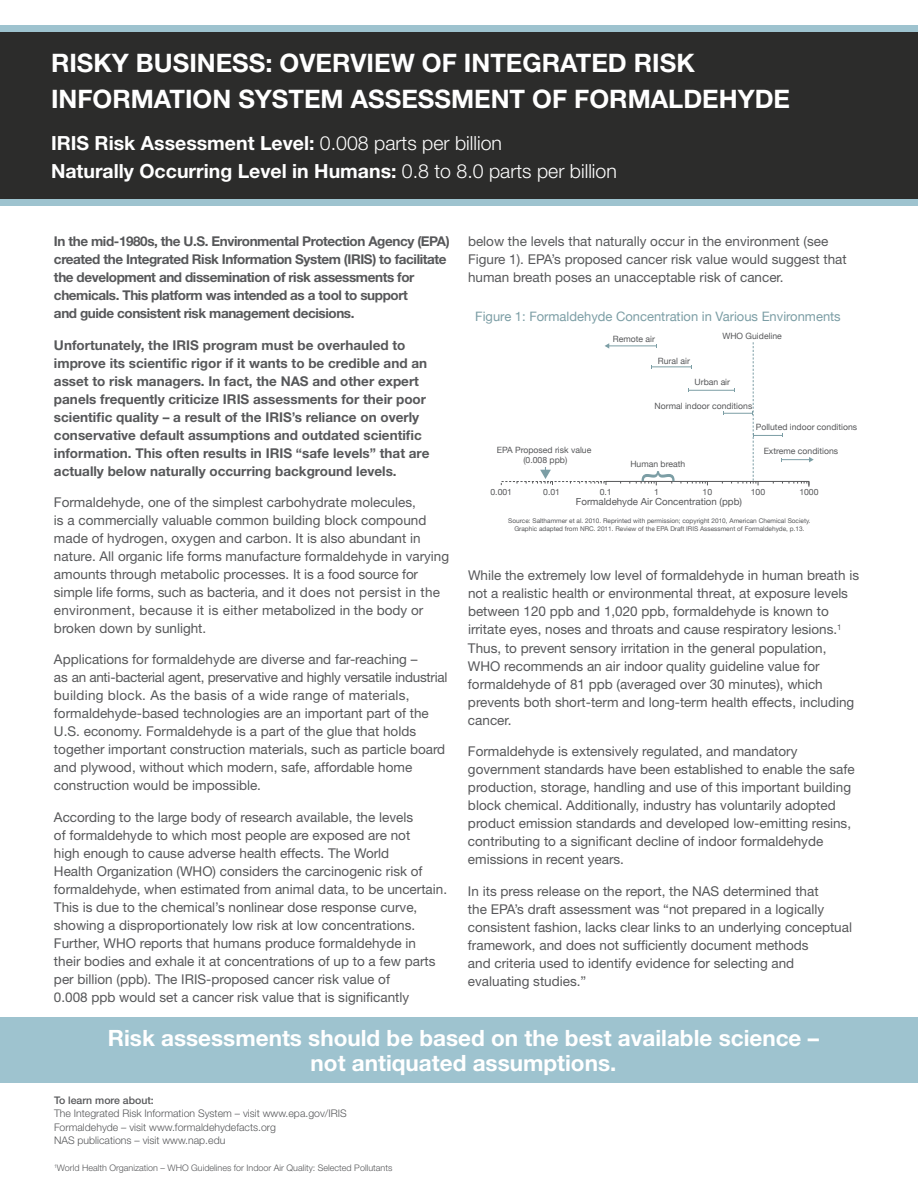
<style>
.page{position:relative;width:918px;height:1188px;background:#fff}
.page>*{position:absolute;margin:0;border:0;box-sizing:border-box;transform-origin:0 0}
.t1{font:700 25.5px/36px "Helvetica Neue";color:#fff}
.t2{font:700 22.5px/25.5px "Helvetica Neue";color:#fff;text-align:center}
.t3{font:700 19.5px/28.5px "Helvetica Neue";color:#fff}
.t4{font:13.5px/18px "Helvetica Neue";color:#57585a}
.t5{font:700 13.5px/18px "Helvetica Neue";color:#57585a}
.t6{font:700 13.5px/18px "Helvetica Neue";letter-spacing:-.03em;color:#57585a}
.t7{font:12.9px "Helvetica Neue";color:#7c9ea5}
.t8{font:300 10.5px/13.5px "Helvetica Neue";color:#57585a}
.t9{font:500 10.5px "Helvetica Neue";color:#57585a}
.t10{font:9.75px "Helvetica Neue";color:#57585a}
.t11{font:300 9px "Helvetica Neue";color:#57585a}
.t12{font:8.7px "Helvetica Neue";color:#57585a}
.t13{font:6.45px/7.8px "Helvetica Neue";color:#57585a;text-align:center}
.s1{font-weight:300}
</style>
<div class="page">
<div style="left:0;top:30px;width:918px;height:169px;background:#2c2c2b"></div>
<div style="left:0;top:1017px;width:918px;height:65px;background:#9ec3cf"></div>
<div style="left:0;top:199px;width:918px;height:7px;background:#9ec3cf"></div>
<div style="left:0;top:25px;width:918px;height:7px;background:#9ec3cf"></div>
<svg style="left:501px;top:342px;width:313px;height:145px"></svg>
<h1 class="t1" style="left:51px;top:44px;width:645px">Risky Busi ness: Overview of Integrated Risk<br>Information System Ass</h1>
<h1 class="t1" style="left:401px;top:80px;width:191px">essment of For</h1>
<h1 class="t1" style="left:628px;top:80px;width:164px">maldehyde</h1>
<h3 class="t3" style="left:51px;top:128px;width:567px">IRIS Risk Assessment Level: <span class="s1">0.008 parts per billion<br></span>Naturally Occurring Level in Humans: <span class="s1">0.8 to 8.0 parts per billion</span></h3>
<p class="t6" style="left:54px;top:232px;width:397px">In the mid-1980s, the U.S. Environmental Protection Agency (EPA) created the Integrated Risk Information System (IRIS) to facilitate the development and dissemination of risk assessments for chemicals. This platform was intended as a tool to support<br>and guide consistent risk management decisions.</p>
<p class="t5" style="left:54px;top:335px;width:377px">Unfortunately, the IRIS program must be overhauled to improve its scientific rigor if it wants to be credible and an asset to risk managers. In fact, the NAS and other expert panels frequently criticize IRIS assessments for their poor scientific quality – a result of the IRIS’s reliance on overly conservative default assumptions and outdated scientific information. This often results in IRIS “safe levels” that are actually below naturally occurring background levels.</p>
<p class="t4" style="left:54px;top:493px;width:397px">Formaldehyde, one of the simplest carbohydrate molecules,<br>is a commercially valuable common building block compound made of hydrogen, oxygen and carbon. It is also abundant in nature. All organic life forms manufacture formaldehyde in varying amounts through metabolic processes. It is a food source for simple life forms, such as bacteria, and it does not persist in the environment, because it is either metabolized in the body or broken down by sunlight.</p>
<p class="t4" style="left:54px;top:650px;width:395px">Applications for formaldehyde are diverse and far-reaching –<br>as an anti-bacterial agent, preservative and highly versatile industrial building block. As the basis of a wide range of materials, formaldehyde-based technologies are an important part of the U.S. economy. Formaldehyde is a part of the glue that holds together important construction materials, such as particle board and plywood, without which modern, safe, affordable home construction would be impossible.</p>
<p class="t4" style="left:54px;top:808px;width:395px">According to the large body of research available, the levels<br>of formaldehyde to which most people are exposed are not<br>high enough to cause adverse health effects. The World<br>Health Organization (WHO) considers the carcinogenic risk of formaldehyde, when estimated from animal data, to be uncertain.<br>This is due to the chemical’s nonlinear dose response curve, showing a disproportionately low risk at low concentrations.<br>Further, WHO reports that humans produce formaldehyde in<br>their bodies and exhale it at concentrations of up to a few parts per billion (ppb). The IRIS-proposed cancer risk value of<br>0.008 ppb would set a cancer risk value that is significantly</p>
<p class="t4" style="left:468px;top:232px;width:380px">below the levels that naturally occur in the environment (see<br>Figure 1). EPA’s proposed cancer risk value would suggest that human breath poses an unacceptable risk of cancer.</p>
<p class="t7" style="left:475px;top:309px;width:367px">Figure 1: Formaldehyde Concentration in Various Environments</p>
<p class="t12" style="left:613px;top:334px;width:44px">Remote air</p>
<p class="t12" style="left:722px;top:331px;width:61px">WHO Guideline</p>
<p class="t12" style="left:658px;top:356px;width:34px">Rural air</p>
<p class="t12" style="left:695px;top:376px;width:37px">Urban air</p>
<p class="t12" style="left:655px;top:400px;width:99px">Normal indoor conditions</p>
<p class="t12" style="left:756px;top:421px;width:103px">Polluted indoor conditions</p>
<p class="t12" style="left:497px;top:445px;width:96px">EPA Proposed risk value</p>
<p class="t12" style="left:764px;top:446px;width:76px">Extreme conditions</p>
<p class="t12" style="left:523px;top:455px;width:45px">(0.008 ppb)</p>
<p class="t12" style="left:490px;top:487px;width:23px">0.001</p>
<p class="t12" style="left:543px;top:487px;width:18px">0.01</p>
<p class="t12" style="left:600px;top:487px;width:14px">0.1</p>
<p class="t12" style="left:654px;top:487px;width:6px">1</p>
<p class="t12" style="left:703px;top:487px;width:11px">10</p>
<p class="t12" style="left:751px;top:487px;width:16px">100</p>
<p class="t12" style="left:799px;top:487px;width:21px">1000</p>
<p class="t12" style="left:630px;top:459px;width:56px">Human breath</p>
<p class="t10" style="left:576px;top:495px;width:168px">Formaldehyde Air Concentration (ppb)</p>
<p class="t13" style="left:508px;top:516px;width:304px">Source: Salthammer et al. 2010. Reprinted with permission; copyright 2010, American Chemical Society.<br>Graphic adapted from NRC. 2011. Review of the EPA Draft IRIS Assessment of Formaldehyde, p.13.</p>
<p class="t4" style="left:468px;top:566px;width:393px">While the extremely low level of formaldehyde in human breath is not a realistic health or environmental threat, at exposure levels between 120 ppb and 1,020 ppb, formaldehyde is known to irritate eyes, noses and throats and cause respiratory lesions.<sup>1<br></sup>Thus, to prevent sensory irritation in the general population, WHO recommends an air indoor quality guideline value for formaldehyde of 81 ppb (averaged over 30 minutes), which prevents both short-term and long-term health effects, including cancer.</p>
<p class="t4" style="left:468px;top:742px;width:388px">Formaldehyde is extensively regulated, and mandatory government standards have been established to enable the safe production, storage, handling and use of this important building block chemical. Additionally, industry has voluntarily adopted product emission standards and developed low-emitting resins, contributing to a significant decline of indoor formaldehyde emissions in recent years.</p>
<p class="t4" style="left:468px;top:882px;width:386px">In its press release on the report, the NAS determined that<br>the EPA’s draft assessment was “not prepared in a logically consistent fashion, lacks clear links to an underlying conceptual framework, and does not sufficiently document methods<br>and criteria used to identify evidence for selecting and evaluating studies.”</p>
<h2 class="t2" style="left:108px;top:1025px;width:713px">Risk assessments should be based on the best available science – not antiquated assumptions.</h2>
<p class="t9" style="left:54px;top:1094px;width:101px">To learn more about:</p>
<p class="t8" style="left:54px;top:1107px;width:294px">The Integrated Risk Information System – visit www.epa.gov/IRIS<br>Formaldehyde – visit www.formaldehydefacts.org<br>NAS publications – visit www.nap.edu</p>
<p class="t11" style="left:54px;top:1163px;width:340px"><sup>1</sup>World Health Organization – WHO Guidelines for Indoor Air Quality: Selected Pollutants</p>
</div>
